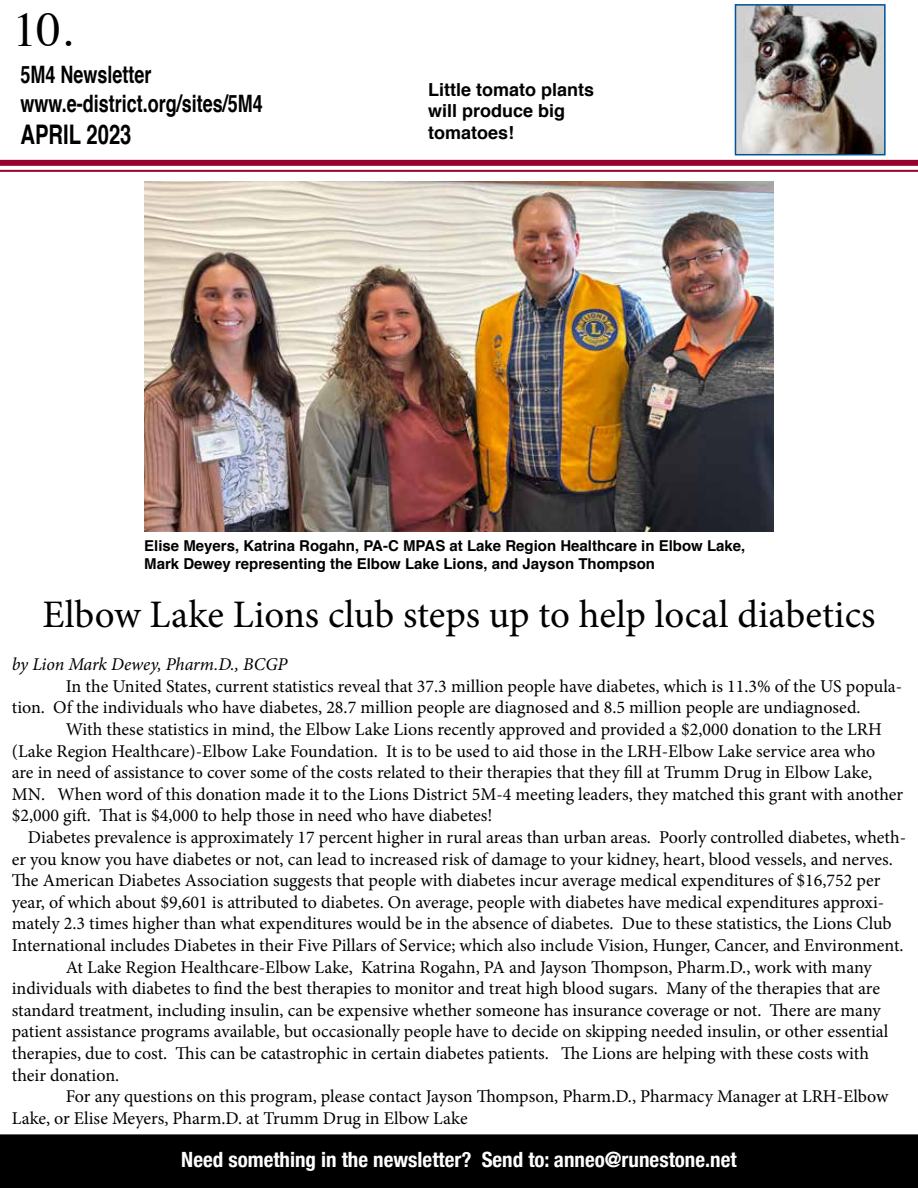
<style>
.page{position:relative;width:918px;height:1188px;background:#fff}
.page>*{position:absolute;margin:0;border:0;box-sizing:border-box;transform-origin:0 0}
.t1{font:48px "Times";color:#000}
.t2{font:39px "Minion Pro";color:#000}
.t3{font:700 27px "Helvetica";color:#000;scale:.75 1}
.t4{font:700 24px/28.8px "Helvetica";color:#000;scale:.75 1}
.t5{font:700 condensed 21px "Helvetica Neue";color:#fff}
.t6{font:18px/21.6px "Minion Pro";color:#000}
.t7{font:700 18px/21.6px "Helvetica";color:#000}
.t8{font:italic 18px "Minion Pro";letter-spacing:-.005em;color:#000}
.t9{font:700 15px/18px "Helvetica";color:#000}
</style>
<div class="page">
<div style="left:1px;top:1135px;width:916px;height:53px;background:#000"></div>
<div style="left:0;top:1134px;width:918px;height:54px;border:2px solid #000"></div>
<div style="left:0;top:160px;width:918px;height:6px;background:#98002e"></div>
<hr style="left:0;top:170px;width:918px;height:2px;background:#98002e">
<img style="left:738px;top:7px;width:145px;height:145px">
<div style="left:735px;top:4px;width:151px;height:151px;border:2px solid #00539b"></div>
<img style="left:144px;top:181px;width:630px;height:350px">
<h1 class="t1" style="left:13px;top:-15px;width:61px">10.</h1>
<h3 class="t4" style="left:21px;top:61px;width:325px">5M4 Newsletter www.e-district.org/sites/5M4</h3>
<h3 class="t3" style="left:21px;top:113px;width:150px">APRIL 2023</h3>
<p class="t7" style="left:428px;top:79px;width:168px">Little tomato plants will produce big tomatoes!</p>
<p class="t9" style="left:144px;top:537px;width:603px">Elise Meyers, Katrina Rogahn, PA-C MPAS at Lake Region Healthcare in Elbow Lake,<br>Mark Dewey representing the Elbow Lake Lions, and Jayson Thompson</p>
<h2 class="t2" style="left:42px;top:588px;width:835px">Elbow Lake Lions club steps up to help local diabetics</h2>
<p class="t8" style="left:12px;top:652px;width:277px">by Lion Mark Dewey, Pharm.D., BCGP</p>
<p class="t6" style="left:12px;top:675px;width:892px;text-indent:54px">In the United States, current statistics reveal that 37.3 million people have diabetes, which is 11.3% of the US popula&shy;tion. Of the individuals who have diabetes, 28.7 million people are diagnosed and 8.5 million people are undiagnosed.</p>
<p class="t6" style="left:12px;top:718px;width:893px;text-indent:54px">With these statistics in mind, the Elbow Lake Lions recently approved and provided a $2,000 donation to the LRH (Lake Region Healthcare)-Elbow Lake Foundation. It is to be used to aid those in the LRH-Elbow Lake service area who<br>are in need of assistance to cover some of the costs related to their therapies that they fill at Trumm Drug in Elbow Lake, MN. When word of this donation made it to the Lions District 5M-4 meeting leaders, they matched this grant with another $2,000 gift. That is $4,000 to help those in need who have diabetes!</p>
<p class="t6" style="left:28px;top:826px;width:880px">Diabetes prevalence is approximately 17 percent higher in rural areas than urban areas. Poorly controlled diabetes, wheth-</p>
<p class="t6" style="left:12px;top:848px;width:883px">er you know you have diabetes or not, can lead to increased risk of damage to your kidney, heart, blood vessels, and nerves.</p>
<p class="t6" style="left:12px;top:870px;width:870px">The American Diabetes Association suggests that people with diabetes incur average medical expenditures of $16,752 per</p>
<p class="t6" style="left:12px;top:891px;width:874px">year, of which about $9,601 is attributed to diabetes. On average, people with diabetes have medical expenditures approxi-</p>
<p class="t6" style="left:12px;top:913px;width:881px">mately 2.3 times higher than what expenditures would be in the absence of diabetes. Due to these statistics, the Lions Club</p>
<p class="t6" style="left:12px;top:934px;width:893px">International includes Diabetes in their Five Pillars of Service; which also include Vision, Hunger, Cancer, and Environment.</p>
<p class="t6" style="left:66px;top:956px;width:808px">At Lake Region Healthcare-Elbow Lake, Katrina Rogahn, PA and Jayson Thompson, Pharm.D., work with many</p>
<p class="t6" style="left:12px;top:978px;width:870px">individuals with diabetes to find the best therapies to monitor and treat high blood sugars. Many of the therapies that are</p>
<p class="t6" style="left:12px;top:999px;width:870px">standard treatment, including insulin, can be expensive whether someone has insurance coverage or not. There are many</p>
<p class="t6" style="left:12px;top:1021px;width:878px">patient assistance programs available, but occasionally people have to decide on skipping needed insulin, or other essential</p>
<p class="t6" style="left:12px;top:1042px;width:859px">therapies, due to cost. This can be catastrophic in certain diabetes patients. The Lions are helping with these costs with</p>
<p class="t6" style="left:12px;top:1064px;width:109px">their donation.</p>
<p class="t6" style="left:66px;top:1086px;width:824px">For any questions on this program, please contact Jayson Thompson, Pharm.D., Pharmacy Manager at LRH-Elbow</p>
<p class="t6" style="left:12px;top:1107px;width:457px">Lake, or Elise Meyers, Pharm.D. at Trumm Drug in Elbow Lake</p>
<p class="t5" style="left:181px;top:1142px;width:557px">Need something in the newsletter? Send to: anneo@runestone.net</p>
</div>
